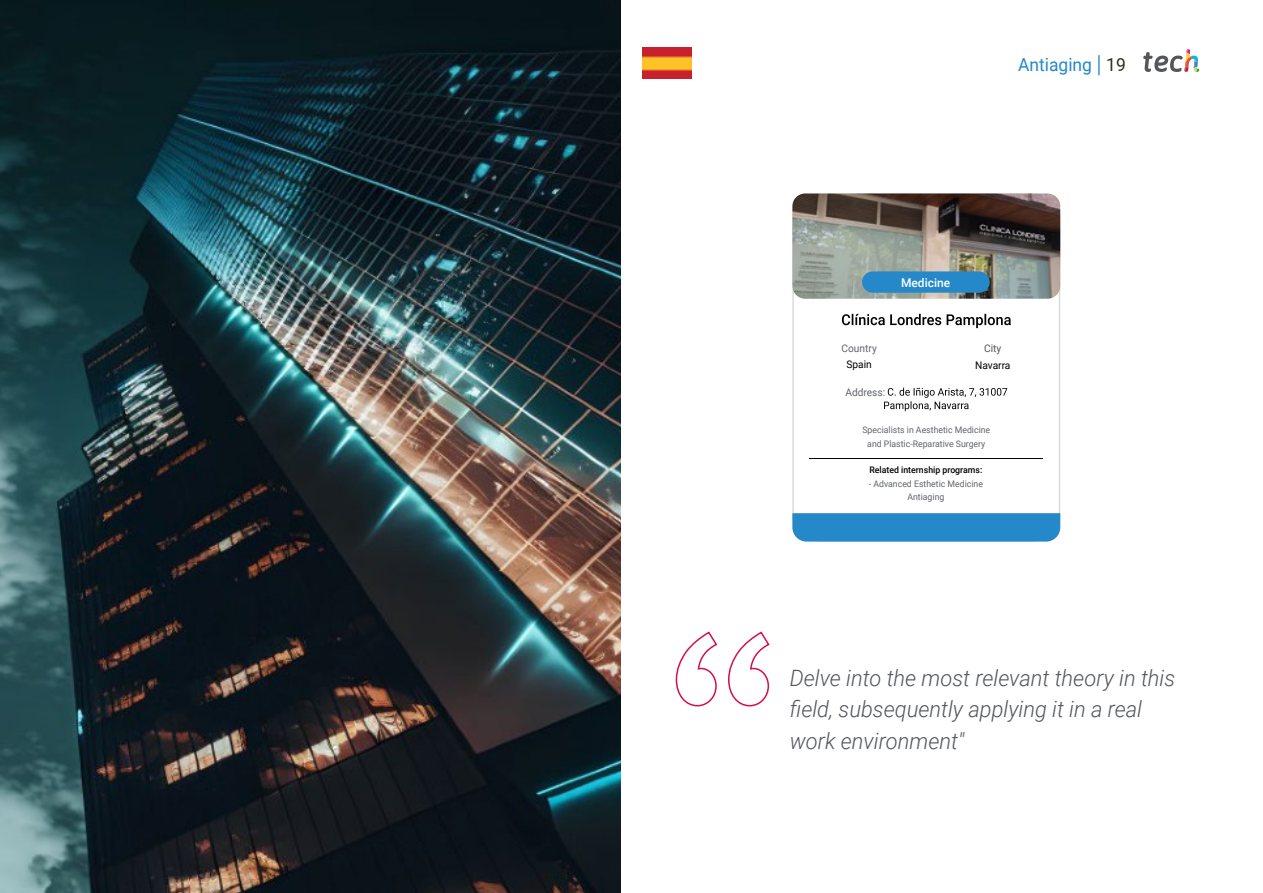
<style>
.page{position:relative;width:1263px;height:893px;background:#fff}
.page>*{position:absolute;margin:0;border:0;box-sizing:border-box;transform-origin:0 0}
.t1{font:italic 300 22.5px/31.5px "Roboto";color:#52555b}
.t2{font:18px "Roboto";color:#2488c9}
.t3{font:500 12px "Roboto";color:#fff}
.t4{font:10.5px "Roboto";color:#61646a}
.t5{font:10.5px "Roboto";color:#000}
.t6{font:10.5px "Roboto";color:#52555b}
.t7{font:9px/13.2px "Roboto";color:#61646a;text-align:center}
.t8{font:500 9px "Roboto";color:#000}
.s1{font-family:"Meta Pro";font-size:21px}
.s2{color:#312e20}
</style>
<div class="page">
<svg style="left:1143px;top:49px;width:56px;height:23px"></svg>
<img style="left:642px;top:48px;width:49px;height:30px">
<svg style="left:792px;top:204px;width:269px;height:326px"></svg>
<svg style="left:792px;top:513px;width:268px;height:29px"></svg>
<hr style="left:809px;top:458px;width:234px;height:1px;background:#000">
<svg style="left:884px;top:388px;width:123px;height:23px"></svg>
<img style="left:792px;top:193px;width:268px;height:106px">
<div style="left:862px;top:271px;width:128px;height:22px;background:#2488c9;border-radius:11px"></div>
<svg style="left:842px;top:314px;width:169px;height:14px"></svg>
<img style="left:0;top:0;width:621px;height:893px">
<svg style="left:675px;top:631px;width:95px;height:76px"></svg>
<h2 class="t2" style="left:1018px;top:52px;width:109px">Antiaging <span class="s1">|</span> <span class="s2">19</span></h2>
<h3 class="t3" style="left:901px;top:274px;width:51px">Medicine</h3>
<p class="t4" style="left:841px;top:340px;width:37px">Country</p>
<p class="t5" style="left:846px;top:357px;width:27px">Spain</p>
<p class="t4" style="left:845px;top:384px;width:41px">Address:</p>
<p class="t6" style="left:984px;top:340px;width:19px">City</p>
<p class="t5" style="left:975px;top:358px;width:37px">Navarra</p>
<p class="t7" style="left:862px;top:423px;width:129px">Specialists in Aesthetic Medicine and Plastic-Reparative Surgery</p>
<p class="t8" style="left:869px;top:464px;width:114px">Related internship programs:</p>
<p class="t7" style="left:869px;top:477px;width:116px">- Advanced Esthetic Medicine<br>Antiaging</p>
<h1 class="t1" style="left:790px;top:661px;width:387px">Delve into the most relevant theory in this field, subsequently applying it in a real work environment"</h1>
</div>
